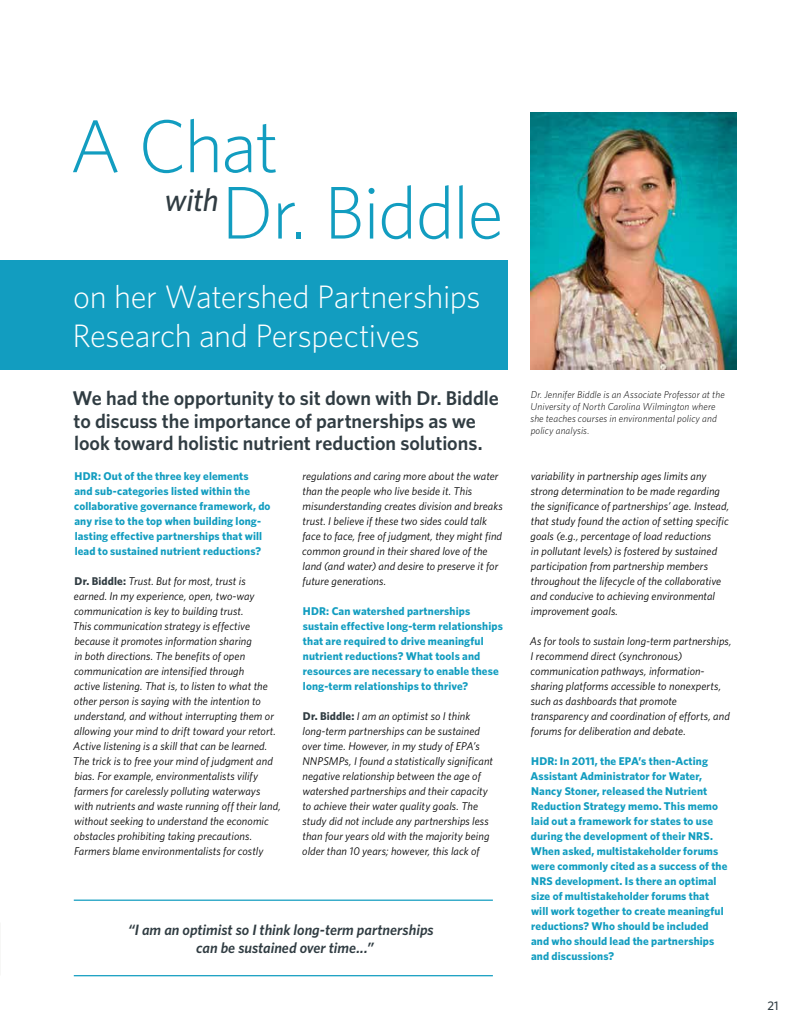
<style>
.page{position:relative;width:810px;height:1035px;background:#fff}
.page>*{position:absolute;margin:0;border:0;box-sizing:border-box;transform-origin:0 0}
.t1{font:300 74.75px/66.4px "Whitney";letter-spacing:-.025em;color:#129dc0}
.t2{font:300 32.5px/39px "Whitney";letter-spacing:-.01em;color:#fff}
.t3{font:italic 500 31.88px "Whitney";color:#303c42}
.t4{font:600 20px/22.5px "Whitney";letter-spacing:-.005em;color:#303c42}
.t5{font:italic 600 15px/18px "Whitney";color:#303c42;text-align:center}
.t6{font:500 12.5px "Whitney";color:#303c42}
.t7{font:italic 11.25px/15px "Whitney";letter-spacing:.005em;color:#000}
.t8{font:700 11.25px/15px "Whitney";letter-spacing:.01em;color:#129dc0}
.t9{font:italic 300 10px/12px "Whitney";letter-spacing:.01em;color:#000}
.s1{font-weight:700;font-style:normal;color:#303c42}
</style>
<div class="page">
<img style="left:530px;top:112px;width:206px;height:258px">
<div style="left:0;top:260px;width:508px;height:110px;background:#129dc0"></div>
<hr style="left:74px;top:900px;width:419px;height:1px;background:#129dc0">
<hr style="left:74px;top:975px;width:419px;height:1px;background:#129dc0">
<h1 class="t1" style="left:221px;top:111px;width:284px;text-indent:-152px">A Chat<br>Dr. Biddle</h1>
<h3 class="t3" style="left:165px;top:179px;width:56px">with</h3>
<h2 class="t2" style="left:73px;top:276px;width:410px">on her Watershed Partnerships<br>Research and Perspectives</h2>
<h3 class="t4" style="left:73px;top:386px;width:428px">We had the opportunity to sit down with Dr. Biddle to discuss the importance of partnerships as we look toward holistic nutrient reduction solutions.</h3>
<p class="t8" style="left:74px;top:468px;width:198px">HDR: Out of the three key elements<br>and sub-categories listed within the collaborative governance framework, do any rise to the top when building long&shy;lasting effective partnerships that will lead to sustained nutrient reductions?</p>
<p class="t7" style="left:73px;top:573px;width:210px"><span class="s1">Dr. Biddle:</span> Trust. But for most, trust is<br>earned. In my experience, open, two-way communication is key to building trust.<br>This communication strategy is effective because it promotes information sharing<br>in both directions. The benefits of open communication are intensified through<br>active listening. That is, to listen to what the other person is saying with the intention to understand, and without interrupting them or allowing your mind to drift toward your retort.<br>Active listening is a skill that can be learned.<br>The trick is to free your mind of judgment and bias. For example, environmentalists vilify farmers for carelessly polluting waterways with nutrients and waste running off their land, without seeking to understand the economic obstacles prohibiting taking precautions.<br>Farmers blame environmentalists for costly</p>
<p class="t7" style="left:302px;top:468px;width:202px">regulations and caring more about the water than the people who live beside it. This misunderstanding creates division and breaks trust. I believe if these two sides could talk face to face, free of judgment, they might find common ground in their shared love of the land (and water) and desire to preserve it for future generations.</p>
<p class="t8" style="left:303px;top:603px;width:202px">HDR: Can watershed partnerships sustain effective long-term relationships that are required to drive meaningful nutrient reductions? What tools and resources are necessary to enable these long-term relationships to thrive?</p>
<p class="t7" style="left:302px;top:708px;width:192px"><span class="s1">Dr. Biddle:</span> I am an optimist so I think long-term partnerships can be sustained over time. However, in my study of EPA’s NNPSMPs, I found a statistically significant negative relationship between the age of watershed partnerships and their capacity to achieve their water quality goals. The study did not include any partnerships less than four years old with the majority being older than 10 years; however, this lack of</p>
<h3 class="t5" style="left:128px;top:920px;width:307px">“I am an optimist so I think long-term partnerships can be sustained over time...”</h3>
<p class="t9" style="left:531px;top:388px;width:196px">Dr. Jennifer Biddle is an Associate Professor at the University of North Carolina Wilmington where she teaches courses in environmental policy and policy analysis.</p>
<p class="t7" style="left:531px;top:468px;width:200px">variability in partnership ages limits any strong determination to be made regarding the significance of partnerships’ age. Instead, that study found the action of setting specific goals (e.g., percentage of load reductions<br>in pollutant levels) is fostered by sustained participation from partnership members throughout the lifecycle of the collaborative and conducive to achieving environmental improvement goals.</p>
<p class="t7" style="left:530px;top:633px;width:203px">As for tools to sustain long-term partnerships, I recommend direct (synchronous) communication pathways, information&shy;sharing platforms accessible to nonexperts, such as dashboards that promote transparency and coordination of efforts, and forums for deliberation and debate.</p>
<p class="t8" style="left:530px;top:753px;width:199px">HDR: In 2011, the EPA’s then-Acting Assistant Administrator for Water, Nancy Stoner, released the Nutrient Reduction Strategy memo. This memo laid out a framework for states to use during the development of their NRS.<br>When asked, multistakeholder forums were commonly cited as a success of the NRS development. Is there an optimal size of multistakeholder forums that will work together to create meaningful reductions? Who should be included and who should lead the partnerships and discussions?</p>
<p class="t6" style="left:767px;top:997px;width:13px">21</p>
</div>
